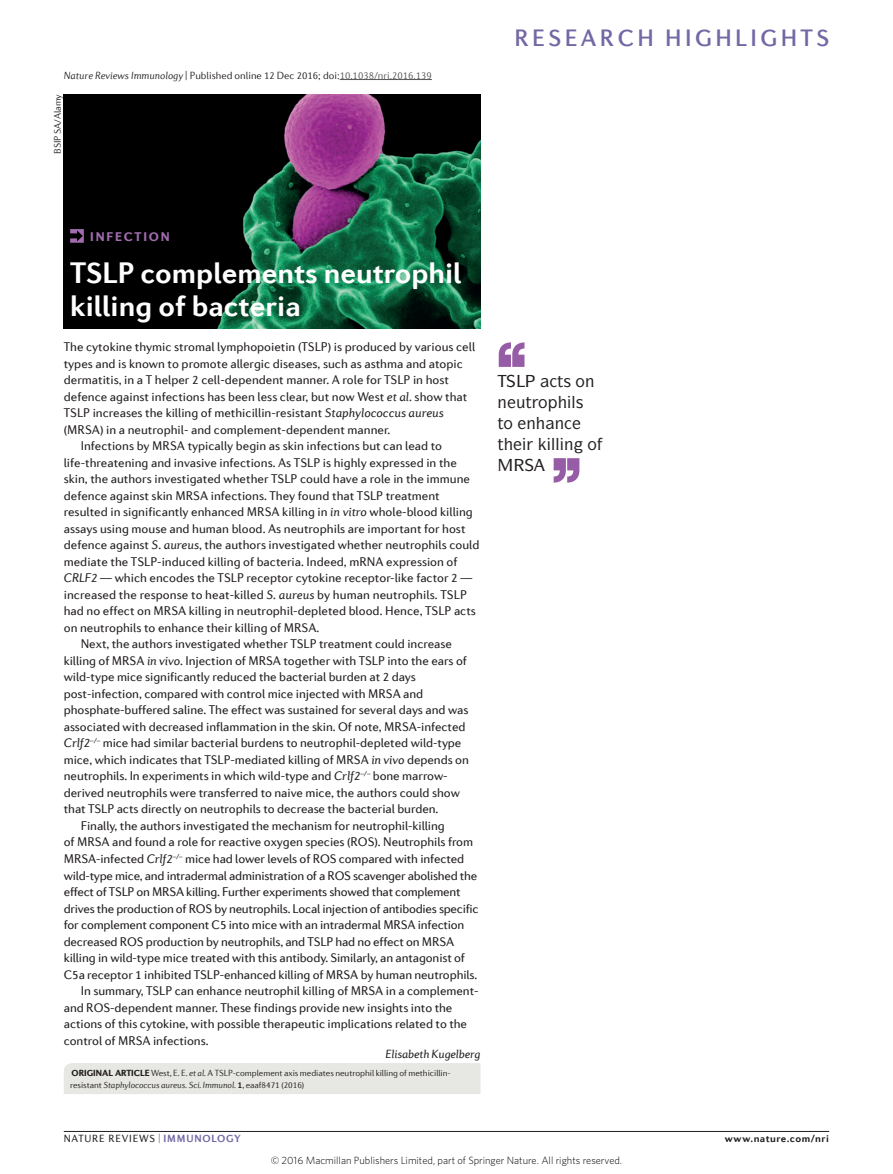
<style>
.page{position:relative;width:893px;height:1174px;background:#fff}
.page>*{position:absolute;margin:0;border:0;box-sizing:border-box;transform-origin:0 0}
.Title_small{font:700 30px/33px "Diverda Sans Com";color:#fff}
.t1{font:500 24px "Diverda Sans Com";letter-spacing:.14em;color:#7367a4}
.Pull_quote{font:500 16.5px/21px "ITC Symbol Std";color:#231f20}
.Bold_body_text{font:12.75px/16.5px "Diverda Sans Com Regular 2";letter-spacing:-.005em;color:#231f20}
.Bold_body_first{font:12.75px/16.5px "Diverda Sans Com Regular 2";color:#231f20}
.Strapline{font:900 12.75px "Diverda Sans Com";letter-spacing:.14em;color:#a06cae}
.Author_box{font:italic 12px "Diverda Sans Com";letter-spacing:-.005em;color:#231f20}
.AOP_line{font:300 10.5px "Diverda Sans Com";color:#231f20}
.t2{font:300 10.5px "Whitney";color:#000}
.t3{font:10.5px "Diverda Sans Com Regular 2";letter-spacing:.075em;color:#231f20}
.t4{font:700 10.5px "Diverda Sans Com";letter-spacing:.045em;color:#231f20}
.Credit_line{font:300 9.75px "Diverda Sans Com";letter-spacing:-.005em;color:#231f20}
.Info_box_text{font:300 9px/12px "Diverda Sans Com";letter-spacing:-.005em;color:#231f20}
.s1{font-style:italic}
.s2{color:#57585a}
.s3{font-family:"Diverda Sans Com";font-style:italic}
.s4{font-family:"Diverda Sans Com"}
.s5{font-weight:900}
.s6{font-weight:700}
.s7{font-family:"Diverda Sans Com";font-weight:700;color:#7367a4}
</style>
<div class="page">
<hr style="left:64px;top:1131px;width:765px;height:1px;background:#231f20">
<img style="left:64px;top:94px;width:416px;height:235px">
<svg style="left:499px;top:342px;width:25px;height:25px"></svg>
<svg style="left:70px;top:229px;width:14px;height:14px"></svg>
<div style="left:64px;top:1063px;width:416px;height:31px;background:#e7e7e3"></div>
<hr style="left:340px;top:79px;width:92px;height:1px;background:#57585a">
<svg style="left:553px;top:458px;width:27px;height:24px"></svg>
<p class="AOP_line" style="left:64px;top:69px;width:370px"><span class="s1">Nature Reviews Immunology</span> | Published online 12 Dec 2016; doi:<span class="s2">10.1038/nri.2016.139</span></p>
<p class="Credit_line" style="left:52px;top:154px;width:61px;rotate:-90deg">BSIP SA/Alamy</p>
<h2 class="t1" style="left:514px;top:24px;width:316px">RESEARCH HIGHLIGHTS</h2>
<p class="Strapline" style="left:90px;top:229px;width:81px">INFECTION</p>
<p class="Title_small" style="left:70px;top:256px;width:393px">TSLP complements neutrophil killing of bacteria</p>
<p class="Bold_body_first" style="left:64px;top:339px;width:413px">The cytokine thymic stromal lymphopoietin (TSLP) is produced by various cell types and is known to promote allergic diseases, such as asthma and atopic dermatitis, in a T helper 2 cell-dependent manner. A role for TSLP in host defence against infections has been less clear, but now West <span class="s3">et al.</span> show that TSLP increases the killing of methicillin-resistant <span class="s3">Staphylococcus aureus </span><span class="s4">(MRSA) in a neutrophil- and complement-dependent manner.</span></p>
<p class="Bold_body_text" style="left:64px;top:438px;width:417px;text-indent:17px">Infections by MRSA typically begin as skin infections but can lead to life-threatening and invasive infections. As TSLP is highly expressed in the skin, the authors investigated whether TSLP could have a role in the immune defence against skin MRSA infections. They found that TSLP treatment resulted in significantly enhanced MRSA killing in <span class="s3">in vitro</span> whole-blood killing assays using mouse and human blood. As neutrophils are important for host defence against <span class="s3">S. aureus</span>, the authors investigated whether neutrophils could mediate the TSLP-induced killing of bacteria. Indeed, mRNA expression of <span class="s3">CRLF2</span> — which encodes the TSLP receptor cytokine receptor-like factor 2 — increased the response to heat-killed <span class="s3">S. aureus</span> by human neutrophils. TSLP had no effect on MRSA killing in neutrophil-depleted blood. Hence, TSLP acts <span class="s4">on neutrophils to enhance their killing of MRSA.</span></p>
<p class="Bold_body_text" style="left:64px;top:636px;width:407px;text-indent:17px">Next, the authors investigated whether TSLP treatment could increase killing of MRSA <span class="s3">in vivo</span>. Injection of MRSA together with TSLP into the ears of <span class="s4">wild-type mice significantly reduced the bacterial burden at 2 days </span>post-infection, compared with control mice injected with MRSA and phosphate-buffered saline. The effect was sustained for several days and was associated with decreased inflammation in the skin. Of note, MRSA-infected <span class="s3">Crlf2</span><sup>–/–</sup> mice had similar bacterial burdens to neutrophil-depleted wild-type mice, which indicates that TSLP-mediated killing of MRSA <span class="s3">in vivo</span> depends on neutrophils. In experiments in which wild-type and <span class="s3">Crlf2</span><sup>–/–</sup> bone marrow&shy;derived neutrophils were transferred to naive mice, the authors could show <span class="s4">that TSLP acts directly on neutrophils to decrease the bacterial burden.</span></p>
<p class="Bold_body_text" style="left:64px;top:817px;width:416px;text-indent:17px">Finally, the authors investigated the mechanism for neutrophil-killing<br>of MRSA and found a role for reactive oxygen species (ROS). Neutrophils from MRSA-infected <span class="s3">Crlf2</span><sup>–/–</sup> mice had lower levels of ROS compared with infected wild-type mice, and intradermal administration of a ROS scavenger abolished the effect of TSLP on MRSA killing. Further experiments showed that complement drives the production of ROS by neutrophils. Local injection of antibodies specific for complement component C5 into mice with an intradermal MRSA infection decreased ROS production by neutrophils, and TSLP had no effect on MRSA killing in wild-type mice treated with this antibody. Similarly, an antagonist of C5a receptor 1 inhibited TSLP-enhanced killing of MRSA by human neutrophils.</p>
<p class="Bold_body_text" style="left:64px;top:982px;width:416px;text-indent:17px">In summary, TSLP can enhance neutrophil killing of MRSA in a complement&shy;and ROS-dependent manner. These findings provide new insights into the actions of this cytokine, with possible therapeutic implications related to the control of MRSA infections.</p>
<p class="Author_box" style="left:385px;top:1047px;width:97px">Elisabeth Kugelberg</p>
<p class="Info_box_text" style="left:70px;top:1066px;width:382px"><span class="s5">ORIGINAL ARTICLE</span> West, E. E. <span class="s1">et al.</span> A TSLP-complement axis mediates neutrophil killing of methicillin&shy;resistant <span class="s1">Staphylococcus aureus</span>. <span class="s1">Sci. Immunol.</span> <span class="s6">1</span>, eaaf8471 (2016)</p>
<p class="Pull_quote" style="left:557px;top:370px;width:39px">▼▲ □■</p>
<p class="Pull_quote" style="left:497px;top:391px;width:52px">■◆▼□</p>
<p class="Pull_quote" style="left:497px;top:412px;width:68px">▼□ ■ ■ ▼</p>
<p class="Pull_quote" style="left:551px;top:433px;width:47px">●●■ □</p>
<p class="t3" style="left:64px;top:1132px;width:179px">NATURE REVIEWS | <span class="s7">IMMUNOLOGY</span></p>
<p class="t4" style="left:725px;top:1132px;width:106px">www.nature.com/nri</p>
<p class="t2" style="left:271px;top:1153px;width:353px">© 2016 Macmillan Publishers Limited, part of Springer Nature. All rights reserved.</p>
</div>
